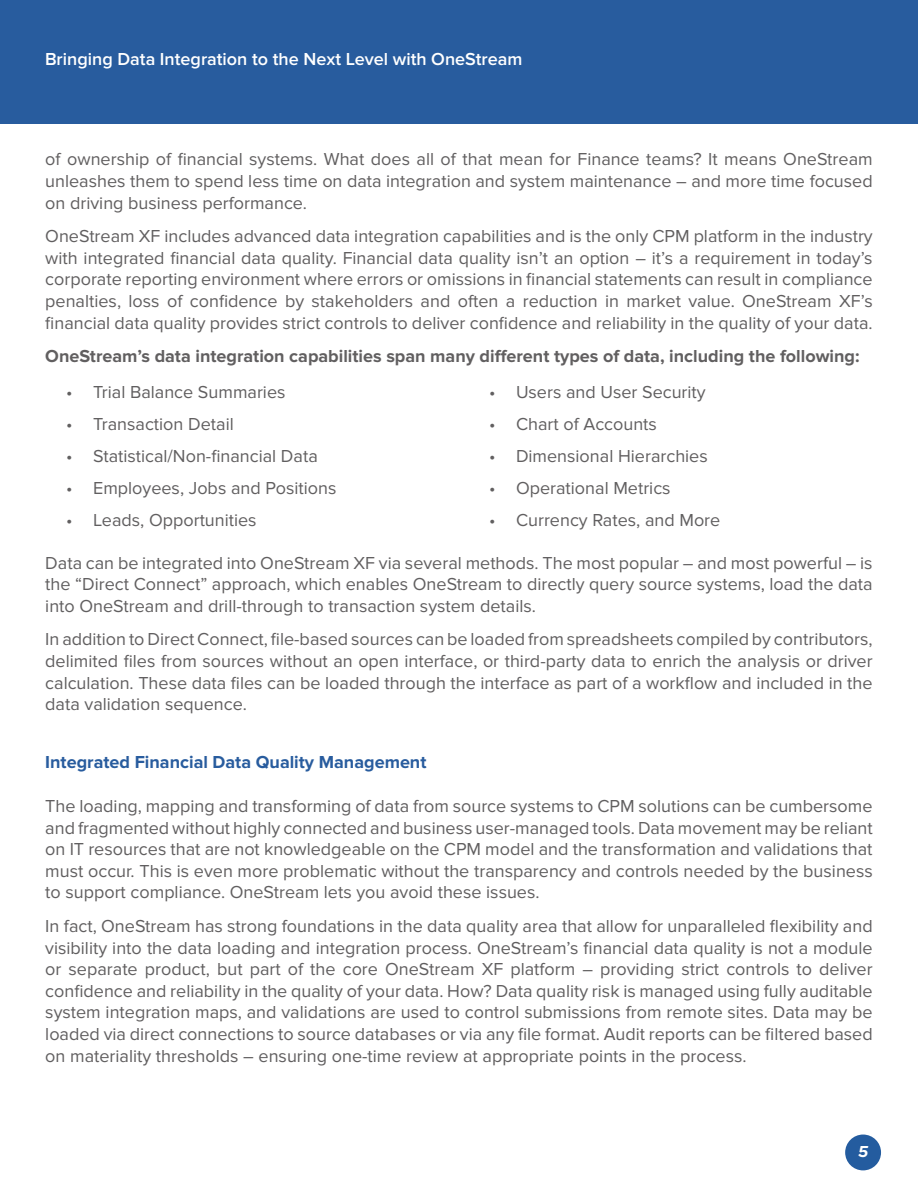
<style>
.page{position:relative;width:918px;height:1188px;background:#fff}
.page>*{position:absolute;margin:0;border:0;box-sizing:border-box;transform-origin:0 0}
.t1{font:18px/21.6px "Proxima Nova";color:#615f60;text-align:justify}
.t2{font:700 18px "Proxima Nova";color:#615f60}
.t3{font:600 18px "Proxima Nova";color:#fff}
.t4{font:700 18px "Proxima Nova";color:#285c9e}
.t5{font:italic 700 16.5px "Proxima Nova";color:#fff}
</style>
<div class="page">
<div style="left:845px;top:1135px;width:36px;height:35px;background:#245c9f;border-radius:50%"></div>
<div style="left:0;top:0;width:918px;height:124px;background:#285c9e"></div>
<p class="t3" style="left:45px;top:49px;width:479px">Bringing Data Integration to the Next Level with OneStream</p>
<p class="t1" style="left:45px;top:149px;width:829px">of ownership of financial systems. What does all of that mean for Finance teams? It means OneStream unleashes them to spend less time on data integration and system maintenance – and more time focused on driving business performance.</p>
<p class="t1" style="left:45px;top:226px;width:829px">OneStream XF includes advanced data integration capabilities and is the only CPM platform in the industry with integrated financial data quality. Financial data quality isn’t an option – it’s a requirement in today’s corporate reporting environment where errors or omissions in financial statements can result in compliance penalties, loss of confidence by stakeholders and often a reduction in market value. OneStream XF’s financial data quality provides strict controls to deliver confidence and reliability in the quality of your data.</p>
<p class="t2" style="left:45px;top:348px;width:816px">OneStream’s data integration capabilities span many different types of data, including the following:</p>
<p class="t1" style="left:66px;top:381px;width:221px">• Trial Balance Summaries</p>
<p class="t1" style="left:66px;top:413px;width:169px">• Transaction Detail</p>
<p class="t1" style="left:66px;top:445px;width:253px">• Statistical/Non-financial Data</p>
<p class="t1" style="left:66px;top:477px;width:272px">• Employees, Jobs and Positions</p>
<p class="t1" style="left:66px;top:510px;width:192px">• Leads, Opportunities</p>
<p class="t1" style="left:489px;top:381px;width:218px">• Users and User Security</p>
<p class="t1" style="left:489px;top:413px;width:169px">• Chart of Accounts</p>
<p class="t1" style="left:489px;top:445px;width:220px">• Dimensional Hierarchies</p>
<p class="t1" style="left:489px;top:477px;width:183px">• Operational Metrics</p>
<p class="t1" style="left:489px;top:509px;width:233px">• Currency Rates, and More</p>
<p class="t1" style="left:45px;top:552px;width:829px">Data can be integrated into OneStream XF via several methods. The most popular – and most powerful – is the “Direct Connect” approach, which enables OneStream to directly query source systems, load the data into OneStream and drill-through to transaction system details.</p>
<p class="t1" style="left:45px;top:629px;width:829px">In addition to Direct Connect, file-based sources can be loaded from spreadsheets compiled by contributors, delimited files from sources without an open interface, or third-party data to enrich the analysis or driver calculation. These data files can be loaded through the interface as part of a workflow and included in the data validation sequence.</p>
<p class="t4" style="left:45px;top:754px;width:383px">Integrated Financial Data Quality Management</p>
<p class="t1" style="left:45px;top:795px;width:829px">The loading, mapping and transforming of data from source systems to CPM solutions can be cumbersome and fragmented without highly connected and business user-managed tools. Data movement may be reliant on IT resources that are not knowledgeable on the CPM model and the transformation and validations that must occur. This is even more problematic without the transparency and controls needed by the business to support compliance. OneStream lets you avoid these issues.</p>
<p class="t1" style="left:45px;top:915px;width:829px">In fact, OneStream has strong foundations in the data quality area that allow for unparalleled flexibility and visibility into the data loading and integration process. OneStream’s financial data quality is not a module or separate product, but part of the core OneStream XF platform – providing strict controls to deliver confidence and reliability in the quality of your data. How? Data quality risk is managed using fully auditable system integration maps, and validations are used to control submissions from remote sites. Data may be loaded via direct connections to source databases or via any file format. Audit reports can be filtered based on materiality thresholds – ensuring one-time review at appropriate points in the process.</p>
<p class="t5" style="left:858px;top:1142px;width:12px">5</p>
</div>
